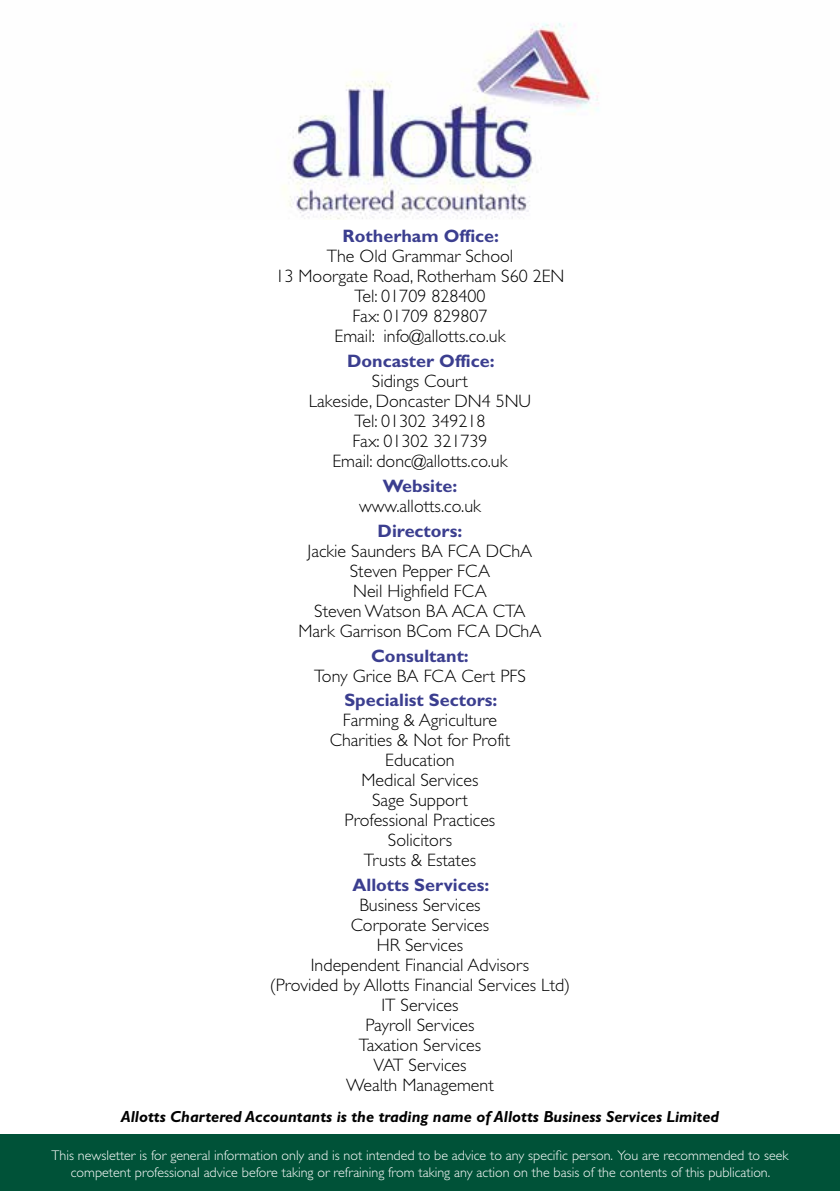
<style>
.page{position:relative;width:840px;height:1191px;background:#fff}
.page>*{position:absolute;margin:0;border:0;box-sizing:border-box;transform-origin:0 0}
.t1{font:300 18px/20px "Gill Sans";color:#000;text-align:center}
.t2{font:700 18px "Gill Sans";color:#3b3e8f}
.t3{font:italic 700 16px "Gill Sans";color:#000}
.t4{font:300 14px/16.8px "Gill Sans";color:#fff;text-align:center}
</style>
<div class="page">
<div style="left:0;top:1134px;width:839px;height:57px;background:#005238"></div>
<img style="left:282px;top:23px;width:317px;height:197px">
<p class="t2" style="left:342px;top:225px;width:158px">Rotherham Office:</p>
<p class="t1" style="left:275px;top:246px;width:290px">The Old Grammar School<br>13 Moorgate Road, Rotherham S60 2EN<br>Tel: 01709 828400<br>Fax: 01709 829807<br>Email: info@allotts.co.uk</p>
<p class="t2" style="left:347px;top:350px;width:149px">Doncaster Office:</p>
<p class="t1" style="left:308px;top:371px;width:224px">Sidings Court<br>Lakeside, Doncaster DN4 5NU<br>Tel: 01302 349218<br>Fax: 01302 321739<br>Email: donc@allotts.co.uk</p>
<p class="t2" style="left:382px;top:475px;width:76px">Website:</p>
<p class="t1" style="left:359px;top:496px;width:123px">www.allotts.co.uk</p>
<p class="t2" style="left:377px;top:520px;width:86px">Directors:</p>
<p class="t1" style="left:298px;top:541px;width:244px">Jackie Saunders BA FCA DChA<br>Steven Pepper FCA<br>Neil Highfield FCA<br>Steven Watson BA ACA CTA<br>Mark Garrison BCom FCA DChA</p>
<p class="t2" style="left:371px;top:645px;width:99px">Consultant:</p>
<p class="t1" style="left:314px;top:665px;width:213px">Tony Grice BA FCA Cert PFS</p>
<p class="t2" style="left:344px;top:689px;width:154px">Specialist Sectors:</p>
<p class="t1" style="left:329px;top:710px;width:182px">Farming &amp; Agriculture<br>Charities &amp; Not for Profit<br>Education<br>Medical Services<br>Sage Support<br>Professional Practices<br>Solicitors<br>Trusts &amp; Estates</p>
<p class="t2" style="left:352px;top:874px;width:138px">Allotts Services:</p>
<p class="t1" style="left:269px;top:895px;width:302px">Business Services<br>Corporate Services<br>HR Services<br>Independent Financial Advisors<br>(Provided by Allotts Financial Services Ltd)<br>IT Services<br>Payroll Services<br>Taxation Services<br>VAT Services<br>Wealth Management</p>
<p class="t3" style="left:121px;top:1107px;width:599px">Allotts Chartered Accountants is the trading name of Allotts Business Services Limited</p>
<p class="t4" style="left:52px;top:1146px;width:738px">This newsletter is for general information only and is not intended to be advice to any specific person. You are recommended to seek competent professional advice before taking or refraining from taking any action on the basis of the contents of this publication.</p>
</div>
